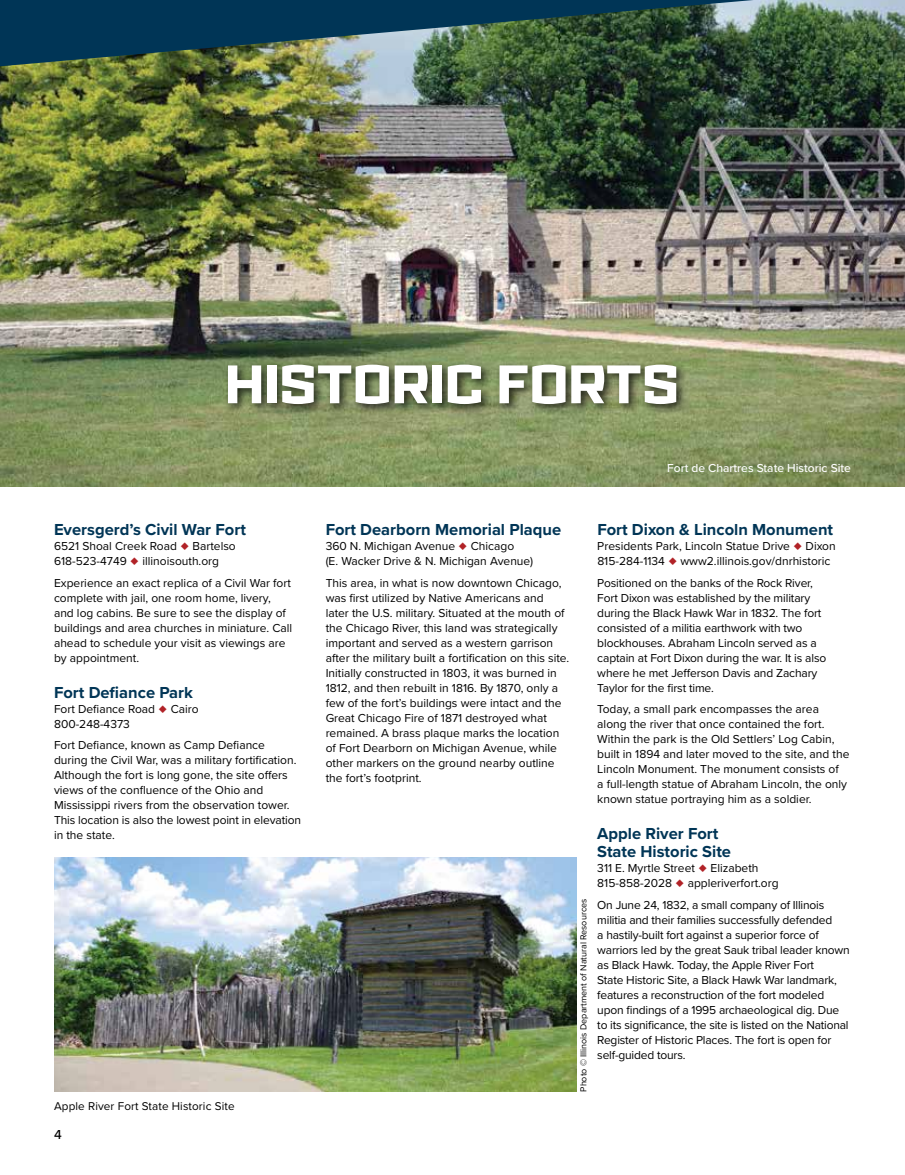
<style>
.page{position:relative;width:905px;height:1175px;background:#fff}
.page>*{position:absolute;margin:0;border:0;box-sizing:border-box;transform-origin:0 0}
.t1{font:800 54px "Ironstrike";color:#fff}
.t2{font:700 16.5px/18px "Proxima Nova";color:#003556}
.t3{font:500 13.5px "Proxima Nova";color:#000}
.t4{font:12px/15px "Proxima Nova";color:#000}
.t5{font:500 12px "Proxima Nova";color:#fff}
.t6{font:11.7px "Proxima Nova";letter-spacing:.01em;color:#000}
.t7{font:9px "Proxima Nova";color:#000}
</style>
<div class="page">
<img style="left:0;top:0;width:904px;height:486px">
<div style="left:223px;top:360px;width:465px;height:55px;background:#000;opacity:.75"></div>
<img style="left:54px;top:857px;width:522px;height:234px">
<img style="left:0;top:0;width:753px;height:66px">
<h1 class="t1" style="left:225px;top:350px;width:455px">HISTORIC FORTS</h1>
<h2 class="t2" style="left:54px;top:520px;width:193px">Eversgerd’s Civil War Fort</h2>
<p class="t4" style="left:54px;top:538px;width:124px">6521 Shoal Creek Road</p>
<p class="t4" style="left:192px;top:538px;width:45px">Bartelso</p>
<p class="t4" style="left:54px;top:553px;width:74px">618-523-4749</p>
<p class="t4" style="left:54px;top:550px;width:238px;line-height:21.5px;text-indent:88px">illinoisouth.org<br>Experience an exact replica of a Civil War fort</p>
<p class="t4" style="left:54px;top:589px;width:240px">complete with jail, one room home, livery, and log cabins. Be sure to see the display of buildings and area churches in miniature. Call ahead to schedule your visit as viewings are by appointment.</p>
<h2 class="t2" style="left:54px;top:683px;width:140px">Fort Defiance Park</h2>
<p class="t4" style="left:54px;top:700px;width:103px">Fort Defiance Road</p>
<p class="t4" style="left:171px;top:700px;width:29px">Cairo</p>
<p class="t4" style="left:54px;top:712px;width:212px;line-height:21.5px">800-248-4373<br>Fort Defiance, known as Camp Defiance</p>
<p class="t4" style="left:54px;top:752px;width:248px">during the Civil War, was a military fortification.<br>Although the fort is long gone, the site offers views of the confluence of the Ohio and Mississippi rivers from the observation tower.<br>This location is also the lowest point in elevation in the state.</p>
<p class="t6" style="left:54px;top:1097px;width:182px">Apple River Fort State Historic Site</p>
<p class="t3" style="left:54px;top:1124px;width:9px">4</p>
<p class="t5" style="left:667px;top:459px;width:185px">Fort de Chartres State Historic Site</p>
<h2 class="t2" style="left:326px;top:520px;width:237px">Fort Dearborn Memorial Plaque</h2>
<p class="t4" style="left:326px;top:538px;width:131px">360 N. Michigan Avenue</p>
<p class="t4" style="left:325px;top:538px;width:209px;text-indent:145px">Chicago<br>(E. Wacker Drive &amp; N. Michigan Avenue)</p>
<p class="t4" style="left:325px;top:574px;width:245px">This area, in what is now downtown Chicago, was first utilized by Native Americans and later the U.S. military. Situated at the mouth of the Chicago River, this land was strategically important and served as a western garrison after the military built a fortification on this site.<br>Initially constructed in 1803, it was burned in 1812, and then rebuilt in 1816. By 1870, only a few of the fort’s buildings were intact and the Great Chicago Fire of 1871 destroyed what remained. A brass plaque marks the location of Fort Dearborn on Michigan Avenue, while other markers on the ground nearby outline the fort’s footprint.</p>
<p class="t7" style="left:576px;top:1091px;width:194px;rotate:-90deg">Photo © Illinois Department of Natural Resources</p>
<h2 class="t2" style="left:597px;top:520px;width:237px">Fort Dixon &amp; Lincoln Monument</h2>
<p class="t4" style="left:597px;top:538px;width:194px">Presidents Park, Lincoln Statue Drive</p>
<p class="t4" style="left:805px;top:538px;width:32px">Dixon</p>
<p class="t4" style="left:597px;top:553px;width:69px">815-284-1134</p>
<p class="t4" style="left:597px;top:550px;width:235px;line-height:21.5px;text-indent:83px">www2.illinois.gov/dnrhistoric<br>Positioned on the banks of the Rock River,</p>
<p class="t4" style="left:597px;top:589px;width:230px">Fort Dixon was established by the military during the Black Hawk War in 1832. The fort consisted of a militia earthwork with two blockhouses. Abraham Lincoln served as a captain at Fort Dixon during the war. It is also where he met Jefferson Davis and Zachary Taylor for the first time.</p>
<p class="t4" style="left:597px;top:701px;width:254px">Today, a small park encompasses the area along the river that once contained the fort.<br>Within the park is the Old Settlers’ Log Cabin, built in 1894 and later moved to the site, and the Lincoln Monument. The monument consists of<br>a full-length statue of Abraham Lincoln, the only known statue portraying him as a soldier.</p>
<h2 class="t2" style="left:597px;top:824px;width:135px">Apple River Fort<br>State Historic Site</h2>
<p class="t4" style="left:597px;top:860px;width:99px">311 E. Myrtle Street</p>
<p class="t4" style="left:710px;top:860px;width:50px">Elizabeth</p>
<p class="t4" style="left:597px;top:875px;width:76px">815-858-2028</p>
<p class="t4" style="left:597px;top:872px;width:228px;line-height:21.5px;text-indent:90px">appleriverfort.org<br>On June 24, 1832, a small company of Illinois</p>
<p class="t4" style="left:597px;top:911px;width:254px">militia and their families successfully defended<br>a hastily-built fort against a superior force of warriors led by the great Sauk tribal leader known as Black Hawk. Today, the Apple River Fort<br>State Historic Site, a Black Hawk War landmark, features a reconstruction of the fort modeled upon findings of a 1995 archaeological dig. Due to its significance, the site is listed on the National Register of Historic Places. The fort is open for self-guided tours.</p>
</div>
